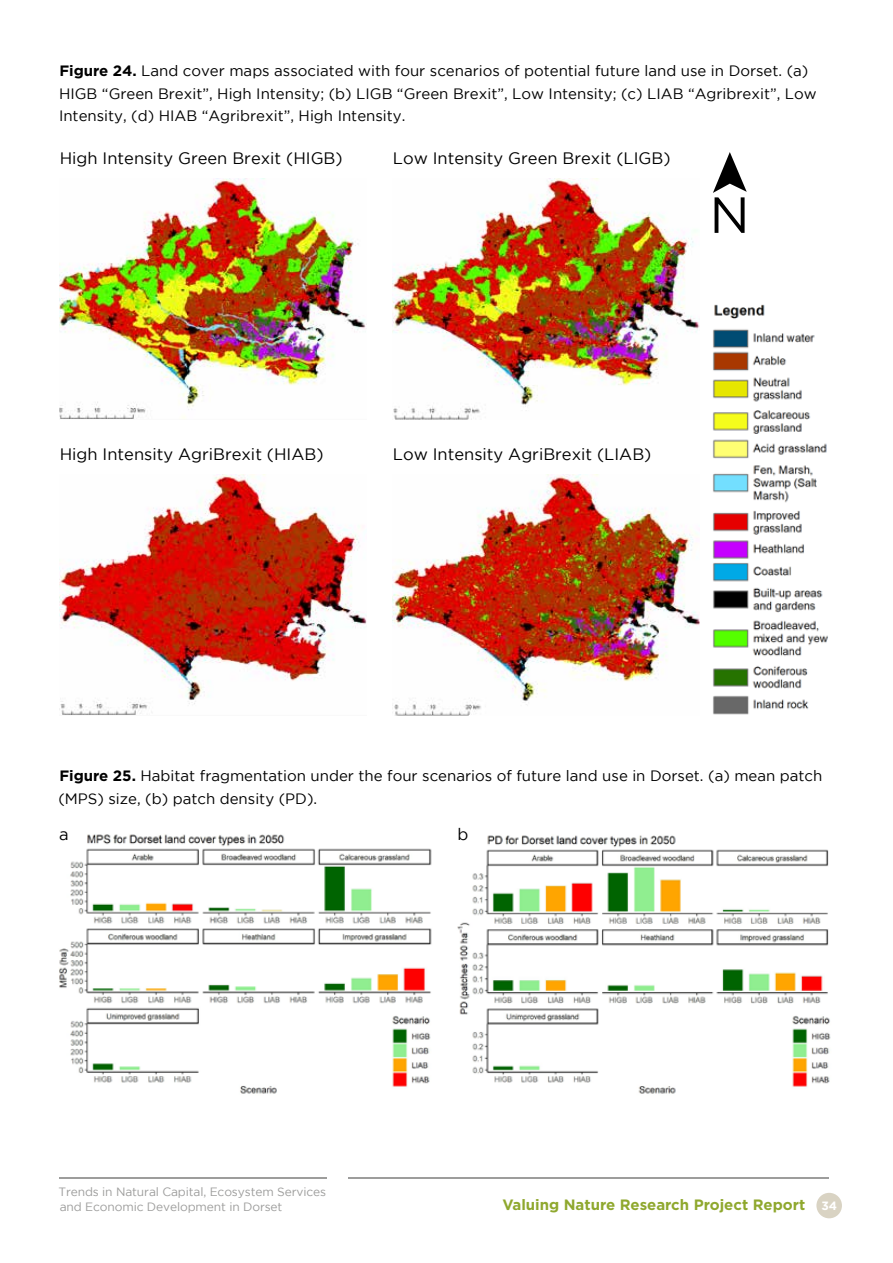
<style>
.page{position:relative;width:893px;height:1263px;background:#fff}
.page>*{position:absolute;margin:0;border:0;box-sizing:border-box;transform-origin:0 0}
.t1{font:50.7px "Gotham";color:#000}
.t2{font:16.5px "Gotham";color:#000}
.t3{font:15px/22.5px "Gotham";color:#000}
.t4{font:700 15px "Gotham";color:#8fa82e}
.t5{font:12px/15px "Gotham";letter-spacing:-.01em;color:#9d9d9c}
.s1{font-weight:700}
.s2{font-size:12px;color:#fff}
</style>
<div class="page">
<div style="left:816px;top:1193px;width:26px;height:25px;background:#d9d3c3;border-radius:50%"></div>
<hr style="left:349px;top:1178px;width:480px;height:1px;background:#9d9d9c">
<hr style="left:60px;top:1178px;width:267px;height:1px;background:#9d9d9c">
<img style="left:59px;top:834px;width:373px;height:260px">
<img style="left:389px;top:1013px;width:43px;height:78px">
<img style="left:457px;top:835px;width:372px;height:259px">
<img style="left:60px;top:179px;width:307px;height:240px">
<img style="left:60px;top:475px;width:307px;height:240px">
<img style="left:713px;top:304px;width:115px;height:411px">
<svg style="left:713px;top:152px;width:34px;height:41px"></svg>
<img style="left:393px;top:179px;width:307px;height:240px">
<img style="left:393px;top:475px;width:307px;height:240px">
<img style="left:789px;top:1013px;width:42px;height:78px">
<p class="t3" style="left:59px;top:59px;width:759px"><span class="s1">Figure 24.</span> Land cover maps associated with four scenarios of potential future land use in Dorset. (a)<br>HIGB “Green Brexit”, High Intensity; (b) LIGB “Green Brexit”, Low Intensity; (c) LIAB “Agribrexit”, Low<br>Intensity, (d) HIAB “Agribrexit”, High Intensity.</p>
<p class="t2" style="left:60px;top:149px;width:285px">High Intensity Green Brexit (HIGB)</p>
<p class="t2" style="left:393px;top:149px;width:279px">Low Intensity Green Brexit (LIGB)</p>
<h1 class="t1" style="left:709px;top:187px;width:42px">N</h1>
<p class="t2" style="left:60px;top:445px;width:265px">High Intensity AgriBrexit (HIAB)</p>
<p class="t2" style="left:393px;top:445px;width:260px">Low Intensity AgriBrexit (LIAB)</p>
<p class="t3" style="left:58px;top:764px;width:766px"><span class="s1">Figure 25.</span> Habitat fragmentation under the four scenarios of future land use in Dorset. (a) mean patch (MPS) size, (b) patch density (PD).</p>
<p class="t2" style="left:59px;top:825px;width:11px">a</p>
<p class="t2" style="left:457px;top:825px;width:12px">b</p>
<p class="t5" style="left:58px;top:1184px;width:269px">Trends in Natural Capital, Ecosystem Services and Economic Development in Dorset</p>
<p class="t4" style="left:502px;top:1196px;width:336px">Valuing Nature Research Project Report <span class="s2">34</span></p>
</div>
